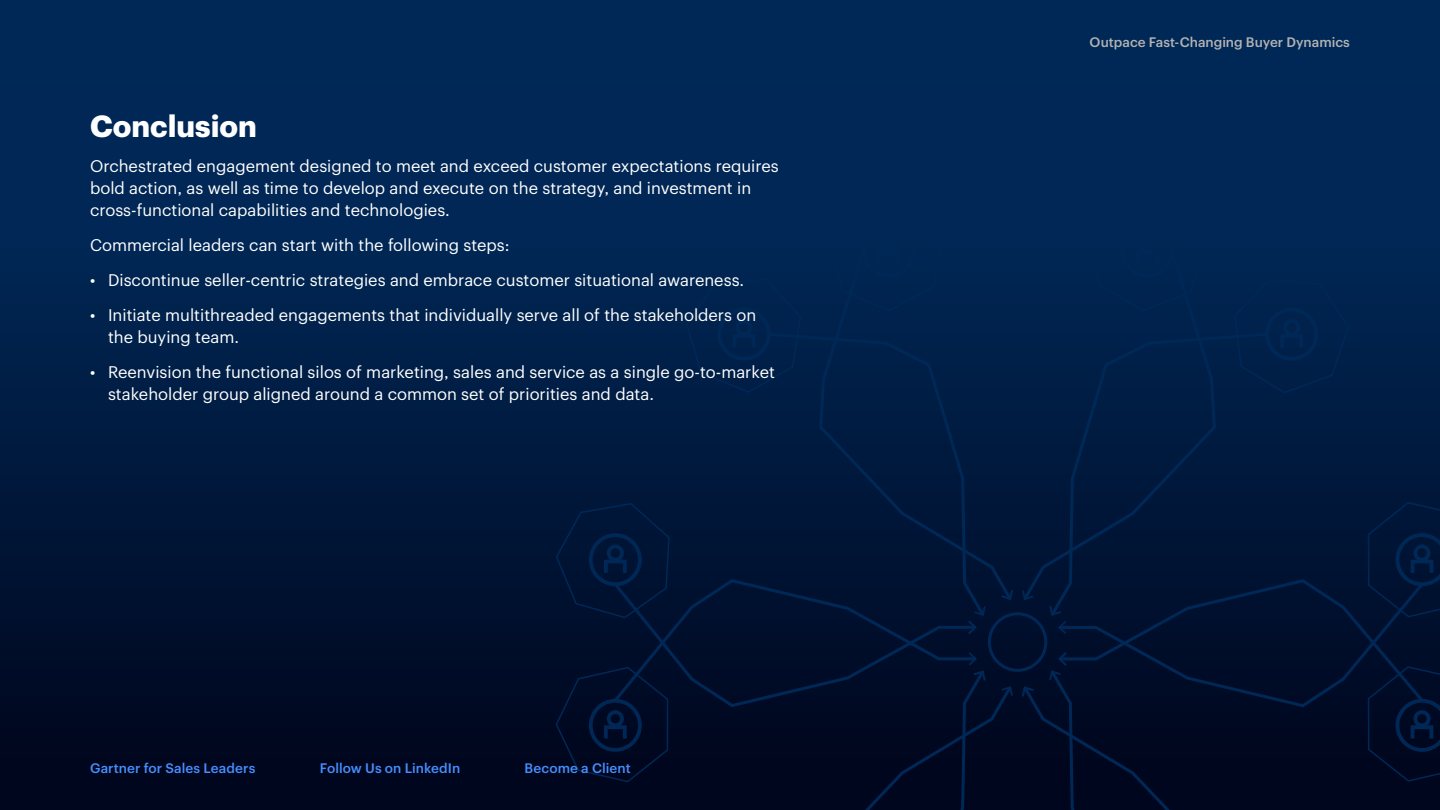
<style>
.page{position:relative;width:1440px;height:810px;background:#002856}
.page>*{position:absolute;margin:0;border:0;box-sizing:border-box;transform-origin:0 0}
.t1{font:700 30px "Graphik";color:#fff}
.t2{font:16.5px/21.8px "Graphik";color:#fff}
.t3{font:500 13.5px "Graphik";letter-spacing:.005em;color:#478eff}
.t4{font:500 13.5px "Graphik";color:#b3b3b3}
</style>
<div class="page">
<div style="left:0;top:87px;width:1440px;height:723px;background:linear-gradient(to bottom,#002d5f,#00051c)"></div>
<svg style="left:1090px;top:196px;width:117px;height:52px"></svg>
<svg style="left:826px;top:197px;width:118px;height:51px"></svg>
<div style="left:1233px;top:278px;width:116px;height:116px;background:#00224d"></div>
<div style="left:685px;top:278px;width:117px;height:116px;background:#00224d"></div>
<svg style="left:1366px;top:501px;width:74px;height:117px;background:#001639"></svg>
<svg style="left:554px;top:502px;width:116px;height:117px;background:#001537"></svg>
<svg style="left:1366px;top:665px;width:74px;height:118px;background:#000c27"></svg>
<svg style="left:554px;top:666px;width:115px;height:117px;background:#000b26"></svg>
<svg style="left:611px;top:577px;width:367px;height:128px;background:#000f2d"></svg>
<svg style="left:817px;top:248px;width:197px;height:355px"></svg>
<svg style="left:999px;top:587px;width:15px;height:15px"></svg>
<svg style="left:765px;top:331px;width:222px;height:288px"></svg>
<svg style="left:966px;top:604px;width:21px;height:33px"></svg>
<svg style="left:1020px;top:248px;width:197px;height:355px"></svg>
<svg style="left:1020px;top:588px;width:15px;height:13px"></svg>
<svg style="left:1048px;top:331px;width:222px;height:272px"></svg>
<svg style="left:1047px;top:603px;width:9px;height:33px"></svg>
<svg style="left:1056px;top:578px;width:370px;height:127px;background:#00102e"></svg>
<div style="left:1020px;top:650px;width:221px;height:160px;background:#000922"></div>
<div style="left:794px;top:650px;width:220px;height:160px;background:#000922"></div>
<div style="left:988px;top:612px;width:59px;height:60px;border:3px solid #002856;border-radius:50%"></div>
<h1 class="t1" style="left:90px;top:103px;width:168px">Conclusion</h1>
<p class="t2" style="left:90px;top:154px;width:690px">Orchestrated engagement designed to meet and exceed customer expectations requires bold action, as well as time to develop and execute on the strategy, and investment in cross-functional capabilities and technologies.</p>
<p class="t2" style="left:90px;top:233px;width:421px">Commercial leaders can start with the following steps:</p>
<p class="t2" style="left:90px;top:268px;width:656px">• Discontinue seller-centric strategies and embrace customer situational awareness.</p>
<p class="t2" style="left:108px;top:303px;width:650px;text-indent:-18px">• Initiate multithreaded engagements that individually serve all of the stakeholders on the buying team.</p>
<p class="t2" style="left:108px;top:360px;width:668px;text-indent:-18px">• Reenvision the functional silos of marketing, sales and service as a single go-to-market stakeholder group aligned around a common set of priorities and data.</p>
<p class="t3" style="left:90px;top:758px;width:167px">Gartner for Sales Leaders</p>
<p class="t3" style="left:320px;top:758px;width:142px">Follow Us on LinkedIn</p>
<p class="t3" style="left:524px;top:758px;width:108px">Become a Client</p>
<p class="t4" style="left:1089px;top:32px;width:262px">Outpace Fast-Changing Buyer Dynamics</p>
</div>
